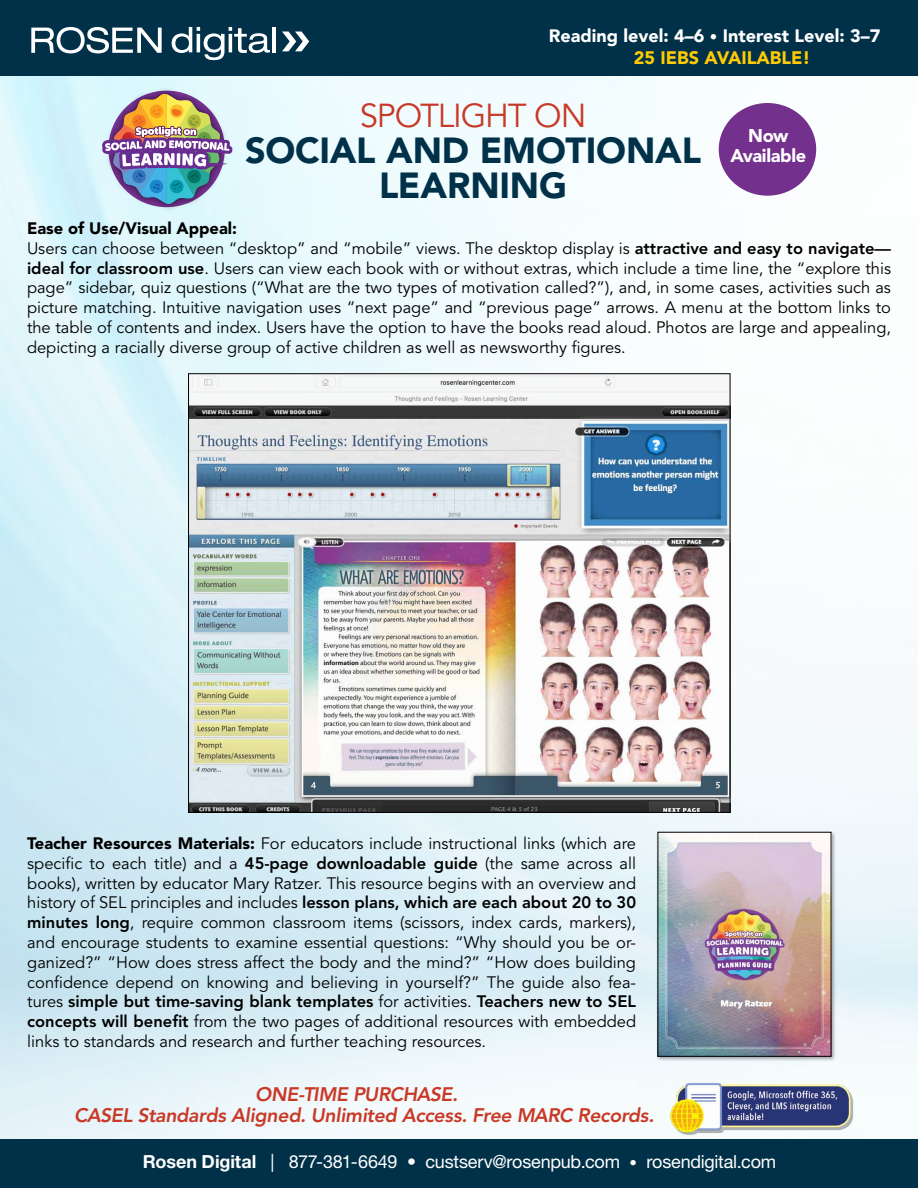
<style>
.page{position:relative;width:918px;height:1188px;background:#fff}
.page>*{position:absolute;margin:0;border:0;box-sizing:border-box;transform-origin:0 0}
.t1{font:900 36px/34.5px "Avenir LT Std";letter-spacing:-.005em;color:#003149;text-align:center}
.t2{font:33px "Avenir LT Std";letter-spacing:-.035em;color:#c83927}
.t3{font:italic 800 19.5px/21px "Avenir LT Std";letter-spacing:-.02em;color:#c83927}
.t4{font:900 18.3px/20.4px "Avenir LT Std";letter-spacing:-.02em;color:#fff;text-align:center}
.t5{font:18px "Helvetica Neue LT Std";letter-spacing:-.01em;color:#fff}
.t6{font:900 18px "Avenir";color:#fff}
.t7{font:900 18px "Avenir LT Std";color:#ffcb05}
.t8{font:16.5px/19.8px "Avenir LT Std";color:#000}
.s1{font-size:15px}
.s2{font-weight:900}
.s3{font-weight:800}
.s4{font-weight:700}
</style>
<div class="page">
<img style="left:0;top:76px;width:917px;height:1064px">
<div style="left:719px;top:103px;width:97px;height:93px;background:#74308d;border-radius:50%"></div>
<svg style="left:102px;top:83px;width:130px;height:132px;background:#acafb7"></svg>
<div style="left:0;top:0;width:918px;height:76px;background:#003149"></div>
<svg style="left:282px;top:32px;width:27px;height:19px"></svg>
<svg style="left:172px;top:27px;width:98px;height:33px"></svg>
<hr style="left:272px;top:27px;width:4px;height:25px;background:#fff">
<svg style="left:31px;top:27px;width:131px;height:26px"></svg>
<div style="left:0;top:1140px;width:918px;height:48px;background:#003149"></div>
<img style="left:659px;top:1077px;width:203px;height:60px">
<img style="left:190px;top:375px;width:538px;height:436px">
<div style="left:656px;top:830px;width:180px;height:231px;background:#000;opacity:.35"></div>
<img style="left:660px;top:834px;width:169px;height:221px">
<p class="t6" style="left:549px;top:20px;width:333px">Reading level: 4–6 <span class="s1">•</span> Interest Level: 3–7</p>
<p class="t7" style="left:634px;top:46px;width:178px">25 IEBS AVAILABLE!</p>
<h2 class="t2" style="left:360px;top:97px;width:228px">SPOTLIGHT ON</h2>
<h1 class="t1" style="left:245px;top:133px;width:457px">SOCIAL AND EMOTIONAL<br>LEARNING</h1>
<p class="t4" style="left:730px;top:125px;width:77px">Now<br>Available</p>
<p class="t8" style="left:27px;top:219px;width:866px"><span class="s2">Ease of Use/Visual Appeal:<br></span>Users can choose between “desktop” and “mobile” views. The desktop display is <span class="s3">attractive and easy to navigate— ideal for classroom use</span>. Users can view each book with or without extras, which include a time line, the “explore this page” sidebar, quiz questions (“What are the two types of motivation called?”), and, in some cases, activities such as picture matching. Intuitive navigation uses “next page” and “previous page” arrows. A menu at the bottom links to the table of contents and index. Users have the option to have the books read aloud. Photos are large and appealing, depicting a racially diverse group of active children as well as newsworthy figures.</p>
<p class="t8" style="left:27px;top:834px;width:610px;text-align:justify"><span class="s2">Teacher Resources Materials:</span> For educators include instructional links (which are specific to each title) and a <span class="s3">45-page downloadable guide</span> (the same across all books), written by educator Mary Ratzer. This resource begins with an overview and history of SEL principles and includes <span class="s3">lesson plans, which are each about 20 to 30 minutes long</span>, require common classroom items (scissors, index cards, markers), and encourage students to examine essential questions: “Why should you be or&shy;ganized?” “How does stress affect the body and the mind?” “How does building confidence depend on knowing and believing in yourself?” The guide also fea&shy;tures <span class="s3">simple but time-saving blank templates</span> for activities. <span class="s3">Teachers new to SEL concepts will benefit</span> from the two pages of additional resources with embedded links to standards and research and further teaching resources.</p>
<p class="t3" style="left:74px;top:1084px;width:581px;text-indent:181px">ONE-TIME PURCHASE.<br>CASEL Standards Aligned. Unlimited Access. Free MARC Records.</p>
<p class="t5" style="left:143px;top:1151px;width:635px"><span class="s4">Rosen Digital</span> | 877-381-6649 • custserv@rosenpub.com <span class="s1">•</span> rosendigital.com</p>
</div>
